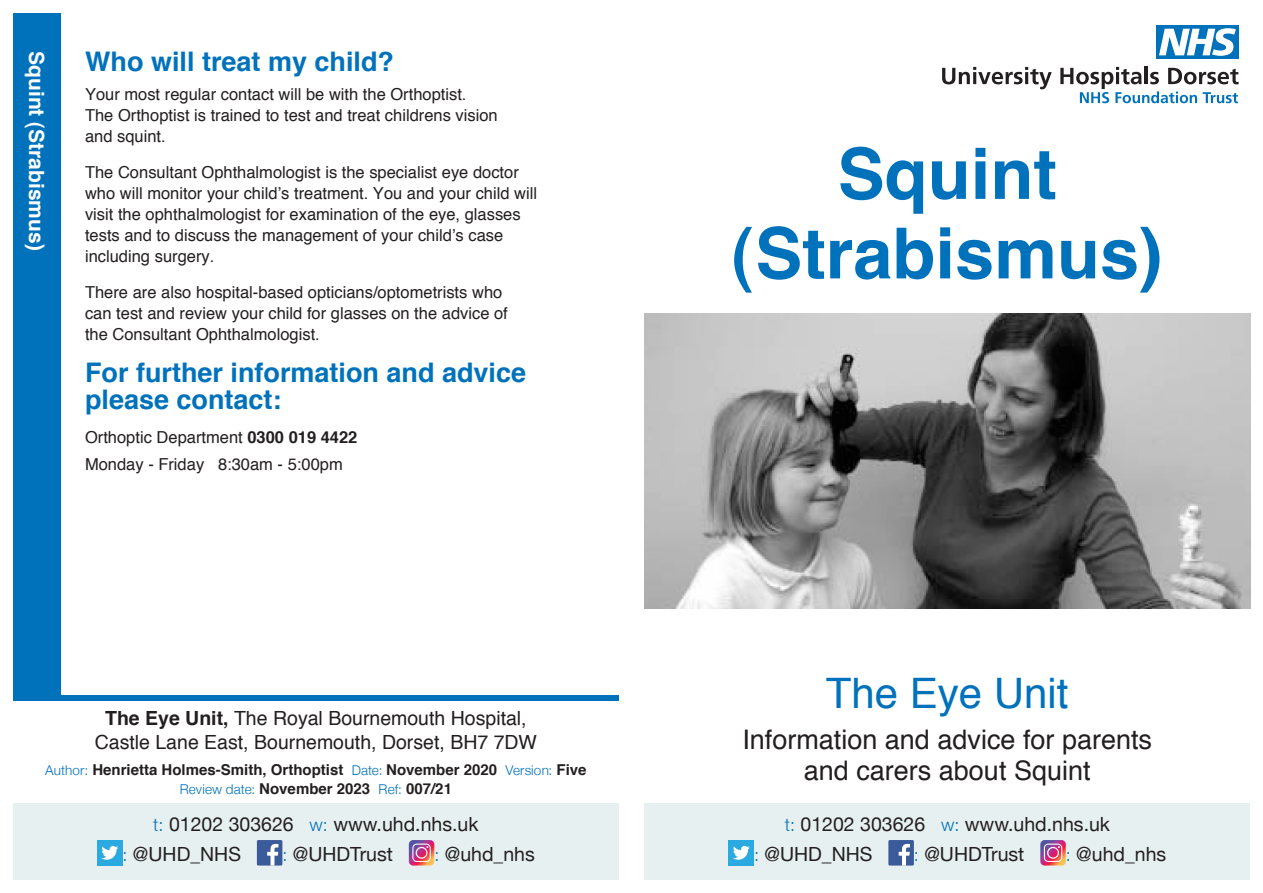
<style>
.page{position:relative;width:1263px;height:893px;background:#fff}
.page>*{position:absolute;margin:0;border:0;box-sizing:border-box;transform-origin:0 0}
.t1{font:700 70.5px/79.5px "Helvetica";color:#0072bc;text-align:center}
.t2{font:42px "Helvetica";color:#0072bc}
.t3{font:700 27px/27px "Helvetica";color:#0072bc}
.t4{font:27px "Helvetica";color:#231f20}
.t5{font:700 21px "Helvetica";color:#fff}
.t6{font:19.5px "Helvetica Neue";color:#231f20}
.t7{font:19.5px "Helvetica";color:#231f20}
.t8{font:16.5px "Helvetica";color:#231f20}
.t9{font:700 15px "Helvetica";color:#231f20}
.s1{font-weight:700}
.s2{font-family:"Helvetica Neue";font-weight:300;font-size:13.5px;color:#0072bc}
.s3{font-weight:300;font-size:18px;color:#0072bc}
</style>
<div class="page">
<img style="left:644px;top:313px;width:606px;height:295px">
<svg style="left:942px;top:67px;width:110px;height:22px"></svg>
<svg style="left:1060px;top:67px;width:178px;height:36px"></svg>
<div style="left:1157px;top:26px;width:82px;height:33px;background:#0072bc"></div>
<svg style="left:1159px;top:28px;width:77px;height:28px"></svg>
<div style="left:13px;top:13px;width:48px;height:683px;background:#0072bc"></div>
<div style="left:13px;top:804px;width:606px;height:76px;background:#e7f0f1"></div>
<div style="left:97px;top:840px;width:26px;height:25px;background:#2aaae1"></div>
<svg style="left:101px;top:846px;width:17px;height:14px"></svg>
<div style="left:257px;top:840px;width:25px;height:25px;background:#3b5a9a"></div>
<svg style="left:267px;top:844px;width:11px;height:21px"></svg>
<svg style="left:409px;top:840px;width:25px;height:25px"></svg>
<div style="left:13px;top:695px;width:606px;height:5px;background:#0072bc"></div>
<div style="left:644px;top:804px;width:606px;height:76px;background:#e7f0f1"></div>
<div style="left:728px;top:840px;width:26px;height:25px;background:#2aaae1"></div>
<svg style="left:733px;top:846px;width:17px;height:14px"></svg>
<div style="left:888px;top:840px;width:26px;height:25px;background:#3b5a9a"></div>
<svg style="left:899px;top:844px;width:11px;height:21px"></svg>
<svg style="left:1040px;top:840px;width:26px;height:25px"></svg>
<p class="t5" style="left:50px;top:51px;width:201px;rotate:90deg">Squint (Strabismus)</p>
<p class="t3" style="left:85px;top:48px;width:311px">Who will treat my child?</p>
<p class="t8" style="left:85px;top:84px;width:383px">Your most regular contact will be with the Orthoptist.</p>
<p class="t8" style="left:85px;top:105px;width:414px">The Orthoptist is trained to test and treat childrens vision</p>
<p class="t8" style="left:85px;top:126px;width:82px">and squint.</p>
<p class="t8" style="left:85px;top:162px;width:435px">The Consultant Ophthalmologist is the specialist eye doctor</p>
<p class="t8" style="left:85px;top:183px;width:454px">who will monitor your child’s treatment. You and your child will</p>
<p class="t8" style="left:85px;top:204px;width:437px">visit the ophthalmologist for examination of the eye, glasses</p>
<p class="t8" style="left:85px;top:225px;width:420px">tests and to discuss the management of your child’s case</p>
<p class="t8" style="left:85px;top:246px;width:131px">including surgery.</p>
<p class="t8" style="left:85px;top:282px;width:419px">There are also hospital-based opticians/optometrists who</p>
<p class="t8" style="left:85px;top:303px;width:424px">can test and review your child for glasses on the advice of</p>
<p class="t8" style="left:85px;top:324px;width:236px">the Consultant Ophthalmologist.</p>
<p class="t3" style="left:85px;top:358px;width:443px">For further information and advice please contact:</p>
<p class="t8" style="left:85px;top:427px;width:274px">Orthoptic Department <span class="s1">0300 019 4422</span></p>
<p class="t8" style="left:85px;top:454px;width:259px">Monday - Friday 8:30am - 5:00pm</p>
<p class="t7" style="left:105px;top:706px;width:423px"><span class="s1">The Eye Unit,</span> The Royal Bournemouth Hospital,</p>
<p class="t7" style="left:95px;top:730px;width:444px">Castle Lane East, Bournemouth, Dorset, BH7 7DW</p>
<p class="t9" style="left:45px;top:760px;width:543px"><span class="s2">Author:</span> Henrietta Holmes-Smith, Orthoptist <span class="s2">Date:</span> November 2020 <span class="s2">Version:</span> Five</p>
<p class="t9" style="left:180px;top:779px;width:274px"><span class="s2">Review date:</span> November 2023 <span class="s2">Ref:</span> 007/21</p>
<p class="t6" style="left:153px;top:810px;width:327px"><span class="s3">t:</span> 01202 303626 <span class="s3">w:</span> www.uhd.nhs.uk</p>
<p class="t6" style="left:123px;top:840px;width:120px"><span class="s3">:</span> @UHD_NHS</p>
<p class="t6" style="left:282px;top:840px;width:112px"><span class="s3">:</span> @UHDTrust</p>
<p class="t6" style="left:434px;top:840px;width:102px"><span class="s3">:</span> @uhd_nhs</p>
<p class="t1" style="left:732px;top:133px;width:432px">Squint (Strabismus)</p>
<p class="t2" style="left:826px;top:667px;width:244px">The Eye Unit</p>
<p class="t4" style="left:742px;top:723px;width:411px">Information and advice for parents</p>
<p class="t4" style="left:804px;top:754px;width:288px">and carers about Squint</p>
<p class="t6" style="left:785px;top:810px;width:327px"><span class="s3">t:</span> 01202 303626 <span class="s3">w:</span> www.uhd.nhs.uk</p>
<p class="t6" style="left:754px;top:840px;width:120px"><span class="s3">:</span> @UHD_NHS</p>
<p class="t6" style="left:914px;top:840px;width:112px"><span class="s3">:</span> @UHDTrust</p>
<p class="t6" style="left:1066px;top:840px;width:102px"><span class="s3">:</span> @uhd_nhs</p>
</div>
